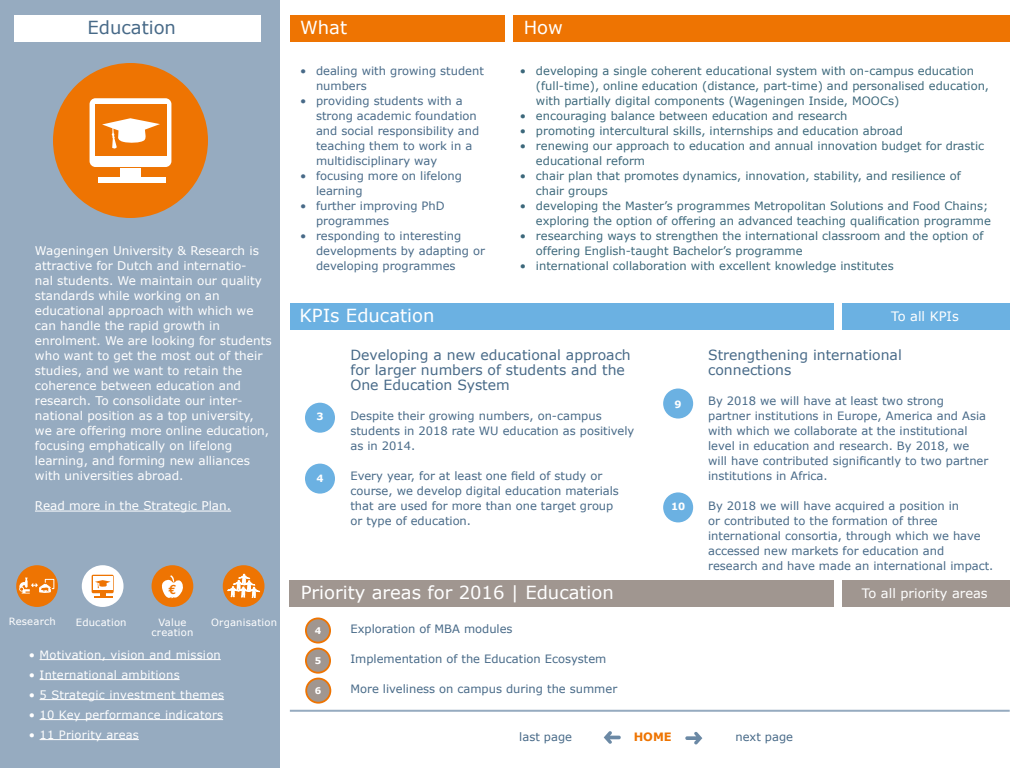
<style>
.page{position:relative;width:1024px;height:768px;background:#fff}
.page>*{position:absolute;margin:0;border:0;box-sizing:border-box;transform-origin:0 0}
.t1{font:18px "Verdana";color:#fff}
.t2{font:18px "Verdana";color:#486a88}
.t3{font:14px/15px "Verdana";color:#486a88}
.t4{font:700 13.4px "Euro Mono";color:#ee7402}
.t5{font:13px "Verdana";color:#fff}
.t6{font:12px/15px "Verdana";color:#fff}
.t7{font:11.5px/15px "Verdana";color:#486a88}
.t8{font:11.5px/15px "Verdana";color:#3c687b}
.t9{font:11.5px "Verdana";letter-spacing:.02em;color:#fff}
.t10{font:700 11.5px "Verdana";color:#ee7402}
.t11{font:10px/10px "Verdana";letter-spacing:.02em;color:#fff;text-align:center}
.t12{font:700 10px "Verdana";color:#fff}
.t13{font:700 9.2px "Verdana";color:#fff}
</style>
<div class="page">
<div style="left:0;top:0;width:280px;height:768px;background:#96abc0"></div>
<hr style="left:35px;top:511px;width:196px;height:1px;background:#fff">
<div style="left:842px;top:303px;width:168px;height:27px;background:#6bb1e2"></div>
<div style="left:290px;top:15px;width:215px;height:27px;background:#ee7402"></div>
<div style="left:513px;top:15px;width:497px;height:27px;background:#ee7402"></div>
<div style="left:305px;top:403px;width:30px;height:30px;background:#6bb1e2;border-radius:50%"></div>
<div style="left:305px;top:464px;width:30px;height:30px;background:#6bb1e2;border-radius:50%"></div>
<div style="left:663px;top:389px;width:30px;height:30px;background:#6bb1e2;border-radius:50%"></div>
<div style="left:663px;top:492px;width:30px;height:30px;background:#6bb1e2;border-radius:50%"></div>
<svg style="left:604px;top:731px;width:17px;height:13px"></svg>
<svg style="left:685px;top:732px;width:17px;height:12px"></svg>
<div style="left:290px;top:303px;width:544px;height:27px;background:#6bb1e2"></div>
<div style="left:14px;top:15px;width:247px;height:27px;background:#fff"></div>
<div style="left:306px;top:618px;width:24px;height:25px;background:#a09690;border-radius:50%"></div>
<div style="left:305px;top:618px;width:26px;height:26px;border:2px solid #ee7402;border-radius:50%"></div>
<div style="left:306px;top:649px;width:24px;height:24px;background:#a09690;border-radius:50%"></div>
<div style="left:305px;top:648px;width:26px;height:26px;border:2px solid #ee7402;border-radius:50%"></div>
<div style="left:842px;top:580px;width:168px;height:27px;background:#a09690"></div>
<div style="left:290px;top:580px;width:544px;height:27px;background:#a09690"></div>
<hr style="left:290px;top:710px;width:720px;height:2px;background:#96abc0">
<svg style="left:53px;top:63px;width:155px;height:155px"></svg>
<svg style="left:152px;top:565px;width:41px;height:42px"></svg>
<svg style="left:223px;top:565px;width:42px;height:42px"></svg>
<svg style="left:82px;top:565px;width:42px;height:42px"></svg>
<svg style="left:16px;top:565px;width:42px;height:42px"></svg>
<hr style="left:40px;top:659px;width:181px;height:1px;background:#fff">
<hr style="left:40px;top:679px;width:140px;height:1px;background:#fff">
<hr style="left:40px;top:699px;width:184px;height:1px;background:#fff">
<hr style="left:40px;top:719px;width:183px;height:1px;background:#fff">
<hr style="left:40px;top:739px;width:99px;height:1px;background:#fff">
<div style="left:306px;top:679px;width:24px;height:24px;background:#a09690;border-radius:50%"></div>
<div style="left:305px;top:678px;width:26px;height:26px;border:2px solid #ee7402;border-radius:50%"></div>
<h1 class="t2" style="left:87px;top:16px;width:90px">Education</h1>
<p class="t6" style="left:35px;top:243px;width:238px">Wageningen University &amp; Research is attractive for Dutch and internatio-<br>nal students. We maintain our quality standards while working on an educational approach with which we can handle the rapid growth in enrolment. We are looking for students who want to get the most out of their studies, and we want to retain the coherence between education and research. To consolidate our inter&shy;national position as a top university, we are offering more online education, focusing emphatically on lifelong learning, and forming new alliances with universities abroad.</p>
<p class="t6" style="left:35px;top:498px;width:198px">Read more in the Strategic Plan.</p>
<h1 class="t1" style="left:300px;top:16px;width:49px">What</h1>
<h1 class="t1" style="left:524px;top:16px;width:41px">How</h1>
<p class="t7" style="left:316px;top:63px;width:169px;text-indent:-16px">• dealing with growing student numbers</p>
<p class="t7" style="left:316px;top:93px;width:165px;text-indent:-16px">• providing students with a strong academic foundation and social responsibility and teaching them to work in a multidisciplinary way</p>
<p class="t7" style="left:316px;top:168px;width:148px;text-indent:-16px">• focusing more on lifelong learning</p>
<p class="t7" style="left:316px;top:198px;width:130px;text-indent:-16px">• further improving PhD programmes</p>
<p class="t7" style="left:316px;top:228px;width:170px;text-indent:-16px">• responding to interesting developments by adapting or developing programmes</p>
<h1 class="t1" style="left:299px;top:304px;width:137px">KPIs Education</h1>
<p class="t8" style="left:536px;top:63px;width:455px;text-indent:-16px">• developing a single coherent educational system with on-campus education (full-time), online education (distance, part-time) and personalised education, with partially digital components (Wageningen Inside, MOOCs)</p>
<p class="t8" style="left:520px;top:108px;width:329px">• encouraging balance between education and research</p>
<p class="t8" style="left:520px;top:123px;width:384px">• promoting intercultural skills, internships and education abroad</p>
<p class="t8" style="left:536px;top:138px;width:450px;text-indent:-16px">• renewing our approach to education and annual innovation budget for drastic educational reform</p>
<p class="t8" style="left:536px;top:168px;width:426px;text-indent:-16px">• chair plan that promotes dynamics, innovation, stability, and resilience of chair groups</p>
<p class="t8" style="left:520px;top:198px;width:472px;text-align:right">• developing the Master’s programmes Metropolitan Solutions and Food Chains; exploring the option of offering an advanced teaching qualification programme</p>
<p class="t8" style="left:536px;top:228px;width:449px;text-indent:-16px">• researching ways to strengthen the international classroom and the option of offering English-taught Bachelor’s programme</p>
<p class="t8" style="left:520px;top:258px;width:375px">• international collaboration with excellent knowledge institutes</p>
<p class="t5" style="left:891px;top:308px;width:69px">To all KPIs</p>
<p class="t12" style="left:316px;top:410px;width:9px">3</p>
<p class="t12" style="left:316px;top:472px;width:9px">4</p>
<p class="t3" style="left:350px;top:348px;width:282px">Developing a new educational approach for larger numbers of students and the<br>One Education System</p>
<p class="t7" style="left:350px;top:408px;width:285px">Despite their growing numbers, on-campus students in 2018 rate WU education as positively as in 2014.</p>
<p class="t7" style="left:350px;top:468px;width:270px">Every year, for at least one field of study or course, we develop digital education materials that are used for more than one target group or type of education.</p>
<p class="t12" style="left:675px;top:397px;width:9px">9</p>
<p class="t12" style="left:671px;top:500px;width:16px">10</p>
<p class="t3" style="left:708px;top:348px;width:195px">Strengthening international connections</p>
<p class="t7" style="left:708px;top:393px;width:282px">By 2018 we will have at least two strong partner institutions in Europe, America and Asia with which we collaborate at the institutional level in education and research. By 2018, we will have contributed significantly to two partner institutions in Africa.</p>
<p class="t7" style="left:708px;top:498px;width:287px">By 2018 we will have acquired a position in<br>or contributed to the formation of three international consortia, through which we have accessed new markets for education and research and have made an international impact.</p>
<p class="t4" style="left:168px;top:581px;width:10px">e</p>
<h1 class="t1" style="left:301px;top:581px;width:315px">Priority areas for 2016 | Education</h1>
<p class="t5" style="left:862px;top:585px;width:127px">To all priority areas</p>
<p class="t11" style="left:9px;top:617px;width:49px">Research</p>
<p class="t11" style="left:76px;top:617px;width:52px">Education</p>
<p class="t11" style="left:152px;top:617px;width:43px">Value creation</p>
<p class="t11" style="left:211px;top:617px;width:67px">Organisation</p>
<p class="t9" style="left:29px;top:647px;width:194px">• Motivation, vision and mission</p>
<p class="t9" style="left:29px;top:667px;width:152px">• International ambitions</p>
<p class="t9" style="left:29px;top:687px;width:197px">• 5 Strategic investment themes</p>
<p class="t9" style="left:29px;top:707px;width:196px">• 10 Key performance indicators</p>
<p class="t9" style="left:29px;top:727px;width:112px">• 11 Priority areas</p>
<p class="t10" style="left:634px;top:730px;width:40px">HOME</p>
<p class="t7" style="left:350px;top:622px;width:164px">Exploration of MBA modules</p>
<p class="t7" style="left:350px;top:652px;width:257px">Implementation of the Education Ecosystem</p>
<p class="t7" style="left:350px;top:682px;width:268px">More liveliness on campus during the summer</p>
<p class="t13" style="left:315px;top:625px;width:8px">4</p>
<p class="t13" style="left:315px;top:655px;width:8px">5</p>
<p class="t13" style="left:315px;top:685px;width:8px">6</p>
<p class="t7" style="left:519px;top:730px;width:54px">last page</p>
<p class="t7" style="left:735px;top:730px;width:59px">next page</p>
</div>
